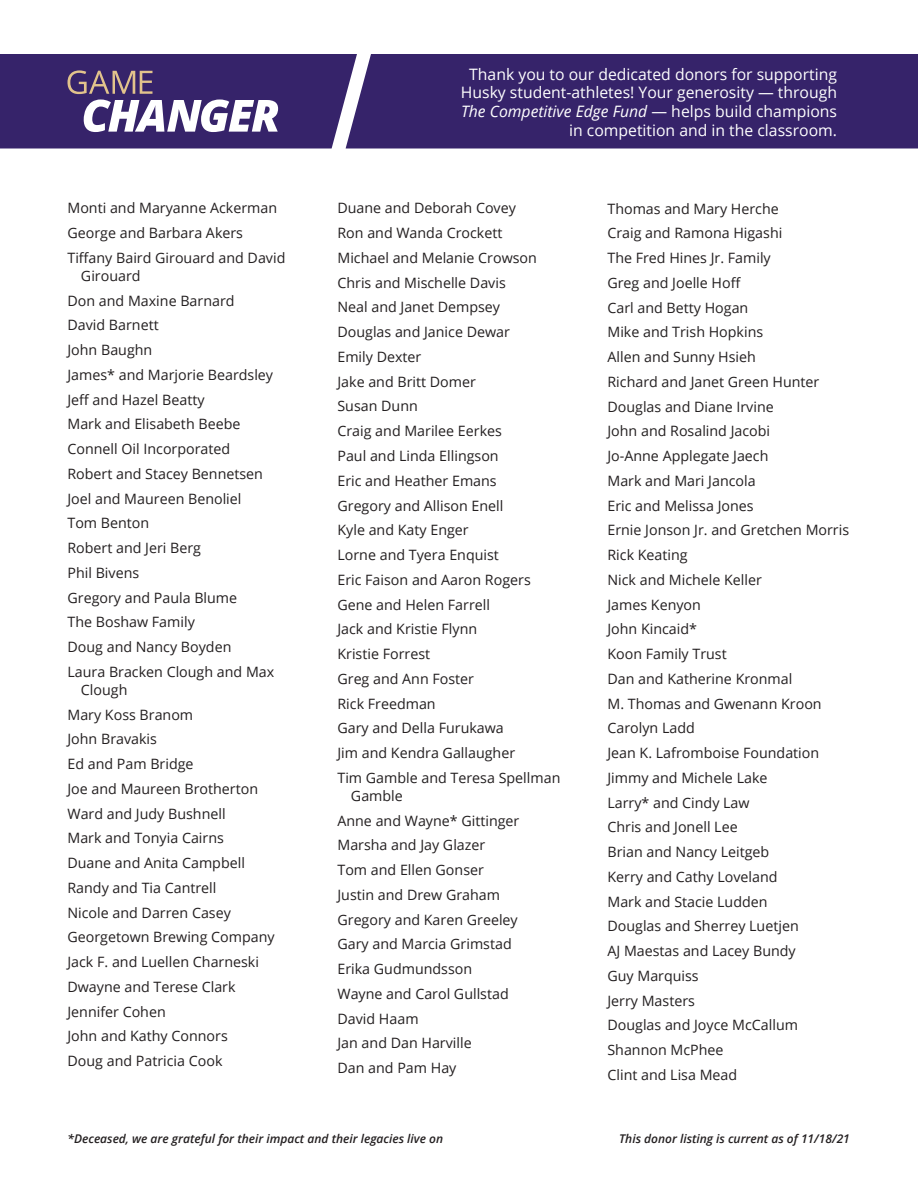
<style>
.page{position:relative;width:918px;height:1188px;background:#fff}
.page>*{position:absolute;margin:0;border:0;box-sizing:border-box;transform-origin:0 0}
.t1{font:15.75px/18.8px "Open Sans";color:#fff;text-align:right}
.t2{font:14.25px/24.8px "Open Sans";color:#231f20}
.t3{font:italic 600 12px "Open Sans";color:#231f20}
.s1{font-style:italic}
</style>
<div class="page">
<div style="left:357px;top:54px;width:561px;height:94px;background:#36236a"></div>
<svg style="left:0;top:54px;width:357px;height:94px;background:#56457f"></svg>
<p class="t2" style="left:68px;top:195px;width:219px">Monti and Maryanne Ackerman<br>George and Barbara Akers<br>Tiffany Baird Girouard and David</p>
<p class="t2" style="left:68px;top:263px;width:208px;text-indent:13px">Girouard<br>Don and Maxine Barnard<br>David Barnett<br>John Baughn<br>James* and Marjorie Beardsley<br>Jeff and Hazel Beatty<br>Mark and Elisabeth Beebe<br>Connell Oil Incorporated<br>Robert and Stacey Bennetsen<br>Joel and Maureen Benoliel<br>Tom Benton<br>Robert and Jeri Berg<br>Phil Bivens<br>Gregory and Paula Blume<br>The Boshaw Family<br>Doug and Nancy Boyden<br>Laura Bracken Clough and Max</p>
<p class="t2" style="left:67px;top:677px;width:209px;text-indent:14px">Clough<br>Mary Koss Branom<br>John Bravakis<br>Ed and Pam Bridge<br>Joe and Maureen Brotherton<br>Ward and Judy Bushnell<br>Mark and Tonyia Cairns<br>Duane and Anita Campbell<br>Randy and Tia Cantrell<br>Nicole and Darren Casey<br>Georgetown Brewing Company<br>Jack F. and Luellen Charneski<br>Dwayne and Terese Clark<br>Jennifer Cohen<br>John and Kathy Connors<br>Doug and Patricia Cook</p>
<p class="t1" style="left:461px;top:64px;width:378px">Thank you to our dedicated donors for supporting Husky student-athletes! Your generosity — through <span class="s1">The Competitive Edge Fund</span> — helps build champions in competition and in the classroom.</p>
<p class="t2" style="left:337px;top:196px;width:224px">Duane and Deborah Covey<br>Ron and Wanda Crockett<br>Michael and Melanie Crowson<br>Chris and Mischelle Davis<br>Neal and Janet Dempsey<br>Douglas and Janice Dewar<br>Emily Dexter<br>Jake and Britt Domer<br>Susan Dunn<br>Craig and Marilee Eerkes<br>Paul and Linda Ellingson<br>Eric and Heather Emans<br>Gregory and Allison Enell<br>Kyle and Katy Enger<br>Lorne and Tyera Enquist<br>Eric Faison and Aaron Rogers<br>Gene and Helen Farrell<br>Jack and Kristie Flynn<br>Kristie Forrest<br>Greg and Ann Foster<br>Rick Freedman<br>Gary and Della Furukawa<br>Jim and Kendra Gallaugher<br>Tim Gamble and Teresa Spellman</p>
<p class="t2" style="left:337px;top:783px;width:183px;text-indent:13px">Gamble<br>Anne and Wayne* Gittinger<br>Marsha and Jay Glazer<br>Tom and Ellen Gonser<br>Justin and Drew Graham<br>Gregory and Karen Greeley<br>Gary and Marcia Grimstad<br>Erika Gudmundsson<br>Wayne and Carol Gullstad<br>David Haam<br>Jan and Dan Harville<br>Dan and Pam Hay</p>
<p class="t2" style="left:607px;top:196px;width:243px">Thomas and Mary Herche<br>Craig and Ramona Higashi<br>The Fred Hines Jr. Family<br>Greg and Joelle Hoff<br>Carl and Betty Hogan<br>Mike and Trish Hopkins<br>Allen and Sunny Hsieh<br>Richard and Janet Green Hunter<br>Douglas and Diane Irvine<br>John and Rosalind Jacobi<br>Jo-Anne Applegate Jaech<br>Mark and Mari Jancola<br>Eric and Melissa Jones<br>Ernie Jonson Jr. and Gretchen Morris<br>Rick Keating<br>Nick and Michele Keller<br>James Kenyon<br>John Kincaid*<br>Koon Family Trust<br>Dan and Katherine Kronmal<br>M. Thomas and Gwenann Kroon<br>Carolyn Ladd<br>Jean K. Lafromboise Foundation<br>Jimmy and Michele Lake<br>Larry* and Cindy Law<br>Chris and Jonell Lee<br>Brian and Nancy Leitgeb<br>Kerry and Cathy Loveland<br>Mark and Stacie Ludden<br>Douglas and Sherrey Luetjen<br>AJ Maestas and Lacey Bundy<br>Guy Marquiss<br>Jerry Masters<br>Douglas and Joyce McCallum<br>Shannon McPhee<br>Clint and Lisa Mead</p>
<p class="t3" style="left:68px;top:1131px;width:377px">*Deceased, we are grateful for their impact and their legacies live on</p>
<p class="t3" style="left:619px;top:1131px;width:232px">This donor listing is current as of 11/18/21</p>
</div>
